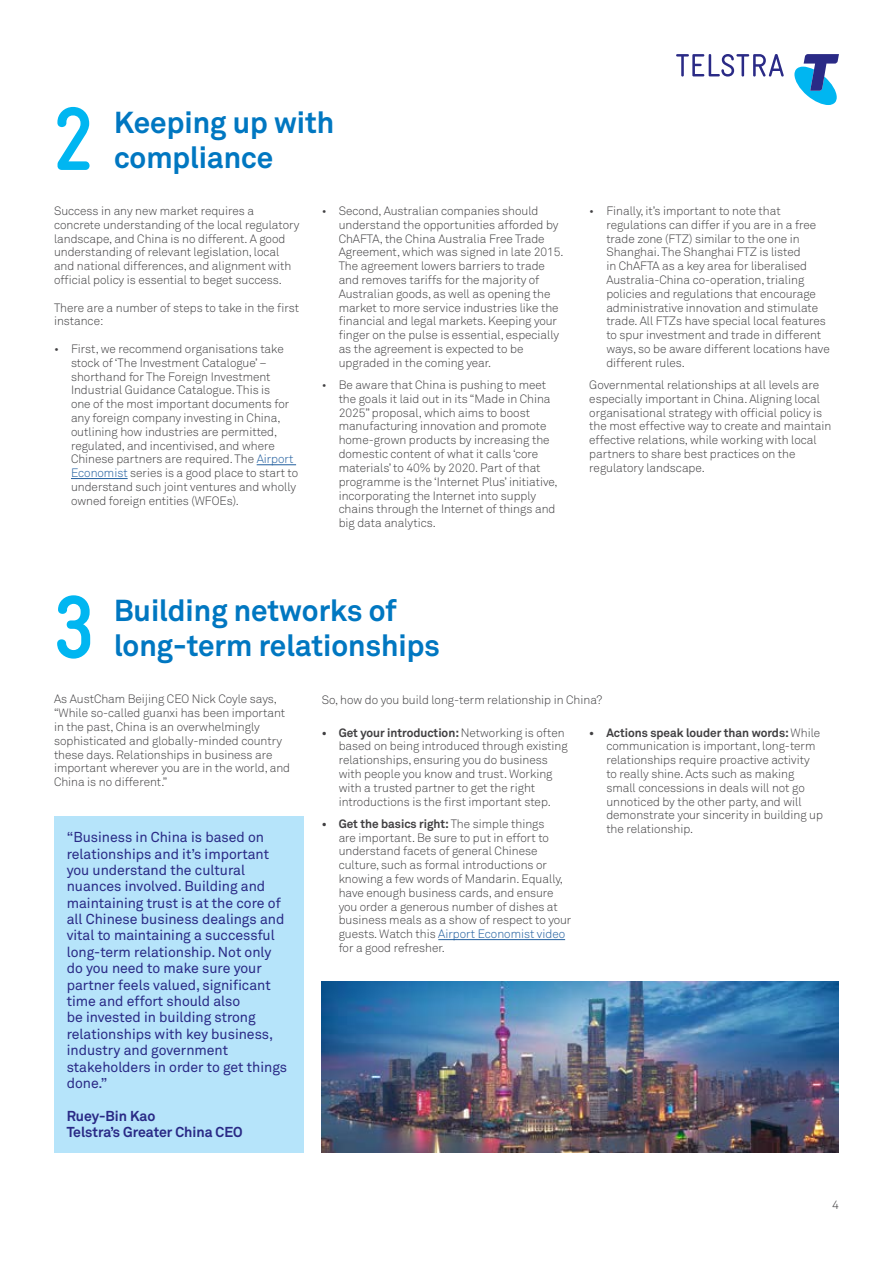
<style>
.page{position:relative;width:893px;height:1263px;background:#fff}
.page>*{position:absolute;margin:0;border:0;box-sizing:border-box;transform-origin:0 0}
.t1{font:700 90px "Telstra Gravur";color:#00b6f1}
.t2{font:700 30px/34.5px "Telstra Akkurat";color:#0077c1}
.t3{font:14.25px/16.4px "Telstra Akkurat";color:#2a2a86}
.t4{font:700 14.25px/16.4px "Telstra Akkurat";color:#2a2a86}
.t5{font:300 12px/13.8px "Telstra Akkurat";color:#414042}
.s1{color:#215e9e}
.s2{font-weight:700}
</style>
<div class="page">
<svg style="left:794px;top:54px;width:45px;height:51px"></svg>
<svg style="left:676px;top:54px;width:108px;height:23px"></svg>
<hr style="left:257px;top:464px;width:39px;height:1px;background:#215e9e">
<hr style="left:71px;top:478px;width:57px;height:1px;background:#215e9e">
<hr style="left:438px;top:939px;width:127px;height:1px;background:#215e9e">
<div style="left:54px;top:816px;width:250px;height:337px;background:#b6e4fa"></div>
<img style="left:322px;top:982px;width:517px;height:171px">
<h1 class="t1" style="left:54px;top:79px;width:40px">2</h1>
<h2 class="t2" style="left:114px;top:105px;width:222px">Keeping up with compliance</h2>
<p class="t5" style="left:54px;top:204px;width:247px">Success in any new market requires a concrete understanding of the local regulatory landscape, and China is no different. A good understanding of relevant legislation, local and national differences, and alignment with official policy is essential to beget success.</p>
<p class="t5" style="left:54px;top:300px;width:247px">There are a number of steps to take in the first instance:</p>
<p class="t5" style="left:71px;top:342px;width:229px;text-indent:-17px">• First, we recommend organisations take stock of ‘The Investment Catalogue’ – shorthand for The Foreign Investment Industrial Guidance Catalogue. This is<br>one of the most important documents for any foreign company investing in China, outlining how industries are permitted, regulated, and incentivised, and where Chinese partners are required. The <span class="s1">Airport Economist</span> series is a good place to start to understand such joint ventures and wholly owned foreign entities (WFOEs).</p>
<p class="t5" style="left:339px;top:204px;width:226px;text-indent:-17px">• Second, Australian companies should understand the opportunities afforded by ChAFTA, the China Australia Free Trade Agreement, which was signed in late 2015.<br>The agreement lowers barriers to trade and removes tariffs for the majority of Australian goods, as well as opening the market to more service industries like the financial and legal markets. Keeping your finger on the pulse is essential, especially as the agreement is expected to be upgraded in the coming year.</p>
<p class="t5" style="left:339px;top:378px;width:221px;text-indent:-17px">• Be aware that China is pushing to meet the goals it laid out in its “Made in China 2025” proposal, which aims to boost manufacturing innovation and promote home-grown products by increasing the domestic content of what it calls ‘core materials’ to 40% by 2020. Part of that programme is the ‘Internet Plus’ initiative, incorporating the Internet into supply chains through the Internet of things and big data analytics.</p>
<h1 class="t1" style="left:54px;top:567px;width:42px">3</h1>
<h2 class="t2" style="left:114px;top:593px;width:327px">Building networks of long-term relationships</h2>
<p class="t5" style="left:606px;top:204px;width:225px;text-indent:-17px">• Finally, it’s important to note that regulations can differ if you are in a free trade zone (FTZ) similar to the one in Shanghai. The Shanghai FTZ is listed<br>in ChAFTA as a key area for liberalised Australia-China co-operation, trialing policies and regulations that encourage administrative innovation and stimulate trade. All FTZs have special local features to spur investment and trade in different ways, so be aware different locations have different rules.</p>
<p class="t5" style="left:589px;top:378px;width:243px">Governmental relationships at all levels are especially important in China. Aligning local organisational strategy with official policy is the most effective way to create and maintain effective relations, while working with local partners to share best practices on the regulatory landscape.</p>
<p class="t5" style="left:54px;top:692px;width:224px">As AustCham Beijing CEO Nick Coyle says,</p>
<p class="t5" style="left:322px;top:693px;width:282px">So, how do you build long-term relationship in China?</p>
<p class="t5" style="left:54px;top:706px;width:238px">“While so-called guanxi has been important in the past, China is an overwhelmingly sophisticated and globally-minded country these days. Relationships in business are important wherever you are in the world, and China is no different.”</p>
<p class="t5" style="left:339px;top:725px;width:231px;text-indent:-17px"><span class="s2">• Get your introduction:</span> Networking is often based on being introduced through existing relationships, ensuring you do business with people you know and trust. Working with a trusted partner to get the right introductions is the first important step.</p>
<p class="t5" style="left:339px;top:817px;width:234px;text-indent:-17px"><span class="s2">• Get the basics right:</span> The simple things<br>are important. Be sure to put in effort to understand facets of general Chinese culture, such as formal introductions or knowing a few words of Mandarin. Equally, have enough business cards, and ensure you order a generous number of dishes at business meals as a show of respect to your guests. Watch this <span class="s1">Airport Economist video </span>for a good refresher.</p>
<p class="t5" style="left:606px;top:725px;width:218px;text-indent:-17px"><span class="s2">• Actions speak louder than words:</span> While communication is important, long-term relationships require proactive activity to really shine. Acts such as making small concessions in deals will not go unnoticed by the other party, and will demonstrate your sincerity in building up the relationship.</p>
<p class="t3" style="left:67px;top:829px;width:222px">“Business in China is based on relationships and it’s important you understand the cultural nuances involved. Building and maintaining trust is at the core of all Chinese business dealings and vital to maintaining a successful long-term relationship. Not only do you need to make sure your partner feels valued, significant time and effort should also<br>be invested in building strong relationships with key business, industry and government stakeholders in order to get things done.”</p>
<p class="t4" style="left:67px;top:1107px;width:177px">Ruey-Bin Kao<br>Telstra’s Greater China CEO</p>
<p class="t5" style="left:832px;top:1198px;width:8px">4</p>
</div>
